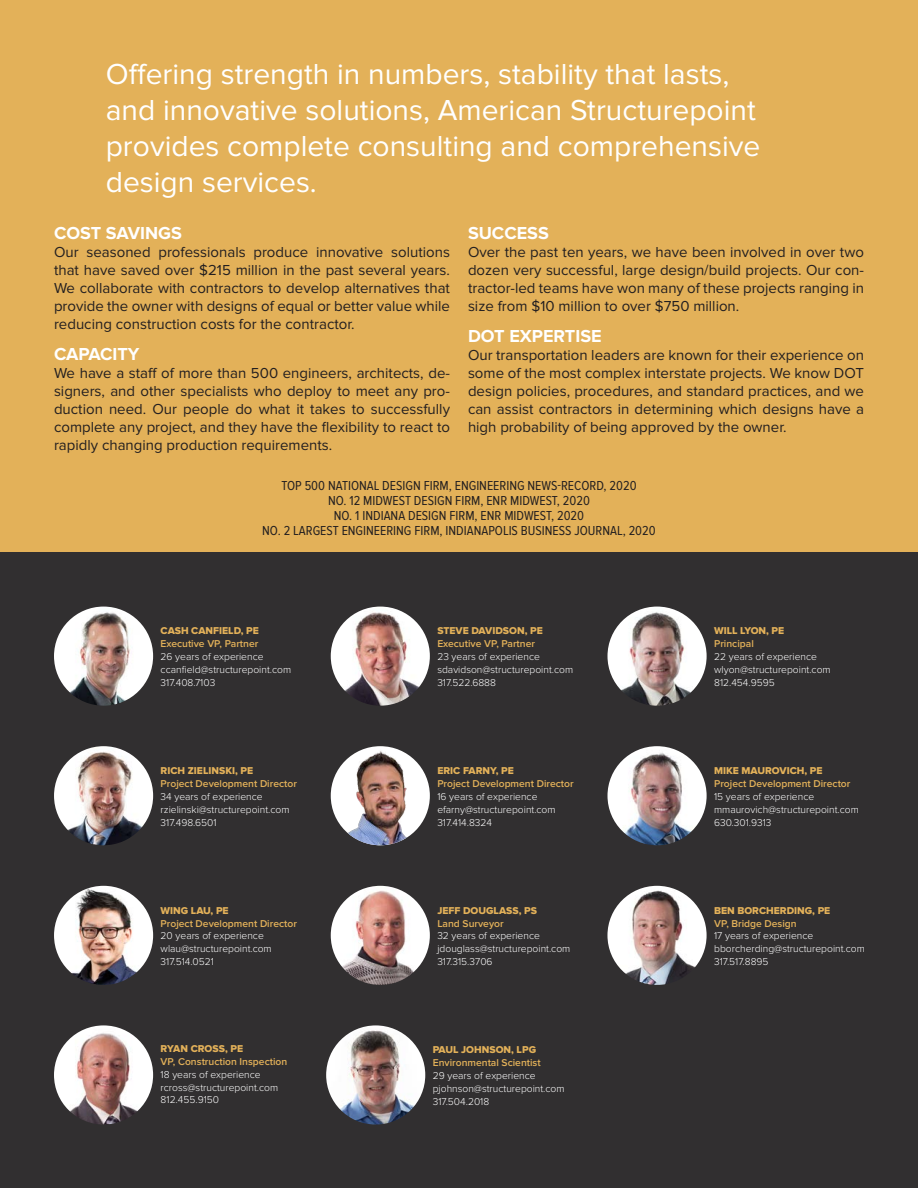
<style>
.page{position:relative;width:918px;height:1188px;background:#fff}
.page>*{position:absolute;margin:0;border:0;box-sizing:border-box;transform-origin:0 0}
.t1{font:30px/36px "Proxima Nova";color:#fff}
.t2{font:700 18px "Proxima Nova";color:#fff}
.t3{font:15px/18px "Proxima Nova";color:#231f20;text-align:justify}
.t4{font:13.5px "Proxima Nova Cond";color:#231f20}
.t5{font:300 10.35px "Proxima Nova";color:#fff}
.t6{font:600 10.35px "Proxima Nova";color:#e3b159}
.t7{font:10.35px "Proxima Nova Extrabld";color:#e3b159}
</style>
<div class="page">
<div style="left:0;top:0;width:918px;height:553px;background:#e3b159"></div>
<div style="left:0;top:553px;width:918px;height:635px;background:#312f30"></div>
<img style="left:54px;top:746px;width:99px;height:99px;border-radius:50px">
<img style="left:608px;top:746px;width:99px;height:99px;border-radius:50px">
<img style="left:331px;top:746px;width:99px;height:99px;border-radius:50px">
<img style="left:54px;top:886px;width:99px;height:99px;border-radius:50px">
<img style="left:331px;top:886px;width:99px;height:99px;border-radius:50px">
<img style="left:326px;top:1025px;width:99px;height:100px;border-radius:50px">
<img style="left:331px;top:607px;width:99px;height:99px;border-radius:50px">
<img style="left:608px;top:607px;width:99px;height:99px;border-radius:50px">
<img style="left:54px;top:607px;width:99px;height:99px;border-radius:50px">
<img style="left:607px;top:886px;width:100px;height:99px;border-radius:50px">
<img style="left:54px;top:1025px;width:99px;height:100px;border-radius:50px">
<p class="t1" style="left:106px;top:56px;width:656px">Offering strength in numbers, stability that lasts, and innovative solutions, American Structurepoint provides complete consulting and comprehensive design services.</p>
<p class="t2" style="left:54px;top:222px;width:129px">COST SAVINGS</p>
<p class="t3" style="left:54px;top:243px;width:398px">Our seasoned professionals produce innovative solutions that have saved over $215 million in the past several years.<br>We collaborate with contractors to develop alternatives that provide the owner with designs of equal or better value while reducing construction costs for the contractor.</p>
<p class="t2" style="left:54px;top:344px;width:87px">CAPACITY</p>
<p class="t3" style="left:54px;top:364px;width:398px">We have a staff of more than 500 engineers, architects, de&shy;signers, and other specialists who deploy to meet any pro&shy;duction need. Our people do what it takes to successfully complete any project, and they have the flexibility to react to rapidly changing production requirements.</p>
<p class="t2" style="left:468px;top:222px;width:82px">SUCCESS</p>
<p class="t3" style="left:468px;top:243px;width:397px">Over the past ten years, we have been involved in over two dozen very successful, large design/build projects. Our con&shy;tractor-led teams have won many of these projects ranging in size from $10 million to over $750 million.</p>
<p class="t2" style="left:468px;top:326px;width:135px">DOT EXPERTISE</p>
<p class="t3" style="left:468px;top:346px;width:398px">Our transportation leaders are known for their experience on some of the most complex interstate projects. We know DOT design policies, procedures, and standard practices, and we can assist contractors in determining which designs have a high probability of being approved by the owner.</p>
<p class="t4" style="left:281px;top:478px;width:357px">TOP 500 NATIONAL DESIGN FIRM, ENGINEERING NEWS-RECORD, 2020</p>
<p class="t4" style="left:328px;top:493px;width:263px">NO. 12 MIDWEST DESIGN FIRM, ENR MIDWEST, 2020</p>
<p class="t4" style="left:334px;top:508px;width:252px">NO. 1 INDIANA DESIGN FIRM, ENR MIDWEST, 2020</p>
<p class="t4" style="left:262px;top:523px;width:395px">NO. 2 LARGEST ENGINEERING FIRM, INDIANAPOLIS BUSINESS JOURNAL, 2020</p>
<p class="t7" style="left:161px;top:625px;width:100px">CASH CANFIELD, PE</p>
<p class="t6" style="left:161px;top:638px;width:99px">Executive VP, Partner</p>
<p class="t5" style="left:161px;top:651px;width:104px">26 years of experience</p>
<p class="t5" style="left:161px;top:664px;width:132px">ccanfield@structurepoint.com</p>
<p class="t5" style="left:161px;top:677px;width:56px">317.408.7103</p>
<p class="t7" style="left:161px;top:765px;width:94px">RICH ZIELINSKI, PE</p>
<p class="t6" style="left:161px;top:778px;width:138px">Project Development Director</p>
<p class="t5" style="left:161px;top:790px;width:104px">34 years of experience</p>
<p class="t5" style="left:161px;top:803px;width:130px">rzielinski@structurepoint.com</p>
<p class="t5" style="left:161px;top:816px;width:57px">317.498.6501</p>
<p class="t7" style="left:161px;top:904px;width:70px">WING LAU, PE</p>
<p class="t6" style="left:161px;top:917px;width:138px">Project Development Director</p>
<p class="t5" style="left:161px;top:930px;width:105px">20 years of experience</p>
<p class="t5" style="left:161px;top:943px;width:113px">wlau@structurepoint.com</p>
<p class="t5" style="left:161px;top:956px;width:55px">317.514.0521</p>
<p class="t7" style="left:161px;top:1043px;width:84px">RYAN CROSS, PE</p>
<p class="t6" style="left:161px;top:1055px;width:128px">VP, Construction Inspection</p>
<p class="t5" style="left:161px;top:1068px;width:102px">18 years of experience</p>
<p class="t5" style="left:161px;top:1081px;width:119px">rcross@structurepoint.com</p>
<p class="t5" style="left:161px;top:1094px;width:60px">812.455.9150</p>
<p class="t7" style="left:437px;top:625px;width:107px">STEVE DAVIDSON, PE</p>
<p class="t6" style="left:437px;top:638px;width:99px">Executive VP, Partner</p>
<p class="t5" style="left:437px;top:651px;width:104px">23 years of experience</p>
<p class="t5" style="left:437px;top:664px;width:137px">sdavidson@structurepoint.com</p>
<p class="t5" style="left:437px;top:677px;width:60px">317.522.6888</p>
<p class="t7" style="left:437px;top:765px;width:78px">ERIC FARNY, PE</p>
<p class="t6" style="left:437px;top:778px;width:138px">Project Development Director</p>
<p class="t5" style="left:437px;top:790px;width:102px">16 years of experience</p>
<p class="t5" style="left:437px;top:803px;width:120px">efarny@structurepoint.com</p>
<p class="t5" style="left:437px;top:816px;width:56px">317.414.8324</p>
<p class="t7" style="left:437px;top:904px;width:101px">JEFF DOUGLASS, PS</p>
<p class="t6" style="left:437px;top:917px;width:68px">Land Surveyor</p>
<p class="t5" style="left:437px;top:930px;width:104px">32 years of experience</p>
<p class="t5" style="left:437px;top:943px;width:134px">jdouglass@structurepoint.com</p>
<p class="t5" style="left:437px;top:956px;width:57px">317.315.3706</p>
<p class="t7" style="left:433px;top:1044px;width:105px">PAUL JOHNSON, LPG</p>
<p class="t6" style="left:433px;top:1057px;width:110px">Environmental Scientist</p>
<p class="t5" style="left:433px;top:1070px;width:104px">29 years of experience</p>
<p class="t5" style="left:433px;top:1083px;width:133px">pjohnson@structurepoint.com</p>
<p class="t5" style="left:433px;top:1095px;width:58px">317.504.2018</p>
<p class="t7" style="left:714px;top:625px;width:72px">WILL LYON, PE</p>
<p class="t6" style="left:714px;top:638px;width:41px">Principal</p>
<p class="t5" style="left:714px;top:651px;width:104px">22 years of experience</p>
<p class="t5" style="left:714px;top:664px;width:118px">wlyon@structurepoint.com</p>
<p class="t5" style="left:714px;top:677px;width:62px">812.454.9595</p>
<p class="t7" style="left:714px;top:765px;width:110px">MIKE MAUROVICH, PE</p>
<p class="t6" style="left:714px;top:778px;width:138px">Project Development Director</p>
<p class="t5" style="left:714px;top:790px;width:102px">15 years of experience</p>
<p class="t5" style="left:714px;top:803px;width:146px">mmaurovich@structurepoint.com</p>
<p class="t5" style="left:714px;top:816px;width:59px">630.301.9313</p>
<p class="t7" style="left:714px;top:904px;width:118px">BEN BORCHERDING, PE</p>
<p class="t6" style="left:714px;top:917px;width:84px">VP, Bridge Design</p>
<p class="t5" style="left:714px;top:930px;width:101px">17 years of experience</p>
<p class="t5" style="left:714px;top:943px;width:152px">bborcherding@structurepoint.com</p>
<p class="t5" style="left:714px;top:956px;width:56px">317.517.8895</p>
</div>
